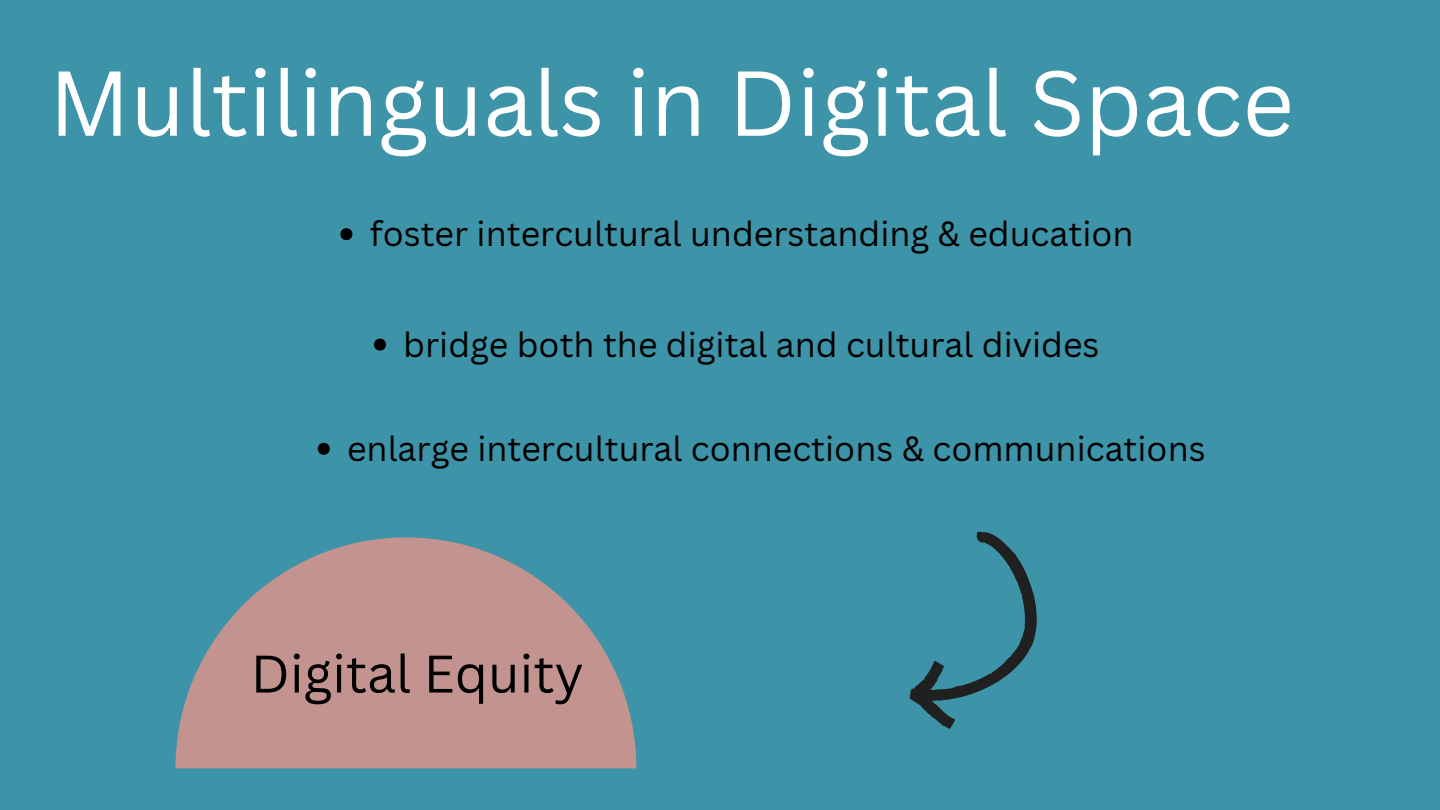
<style>
.page{position:relative;width:1440px;height:810px;background:#3d93a7}
.page>*{position:absolute;margin:0;border:0;box-sizing:border-box;transform-origin:0 0}
.t1{font:90px "Canva Sans";color:#fff}
.t2{font:51.6px "Canva Sans";color:#000}
.t3{font:34px "Canva Sans";color:#000}
</style>
<div class="page">
<svg style="left:909px;top:532px;width:128px;height:197px"></svg>
<svg style="left:340px;top:228px;width:12px;height:12px"></svg>
<svg style="left:374px;top:339px;width:12px;height:12px"></svg>
<svg style="left:318px;top:443px;width:12px;height:12px"></svg>
<svg style="left:175px;top:538px;width:461px;height:230px;fill:#c2938f"></svg>
<h1 class="t1" style="left:49px;top:40px;width:1247px">Multilinguals in Digital Space</h1>
<p class="t3" style="left:370px;top:210px;width:765px">foster intercultural understanding &amp; education</p>
<p class="t3" style="left:403px;top:320px;width:698px">bridge both the digital and cultural divides</p>
<p class="t3" style="left:347px;top:424px;width:860px">enlarge intercultural connections &amp; communications</p>
<h2 class="t2" style="left:251px;top:637px;width:335px">Digital Equity</h2>
</div>
